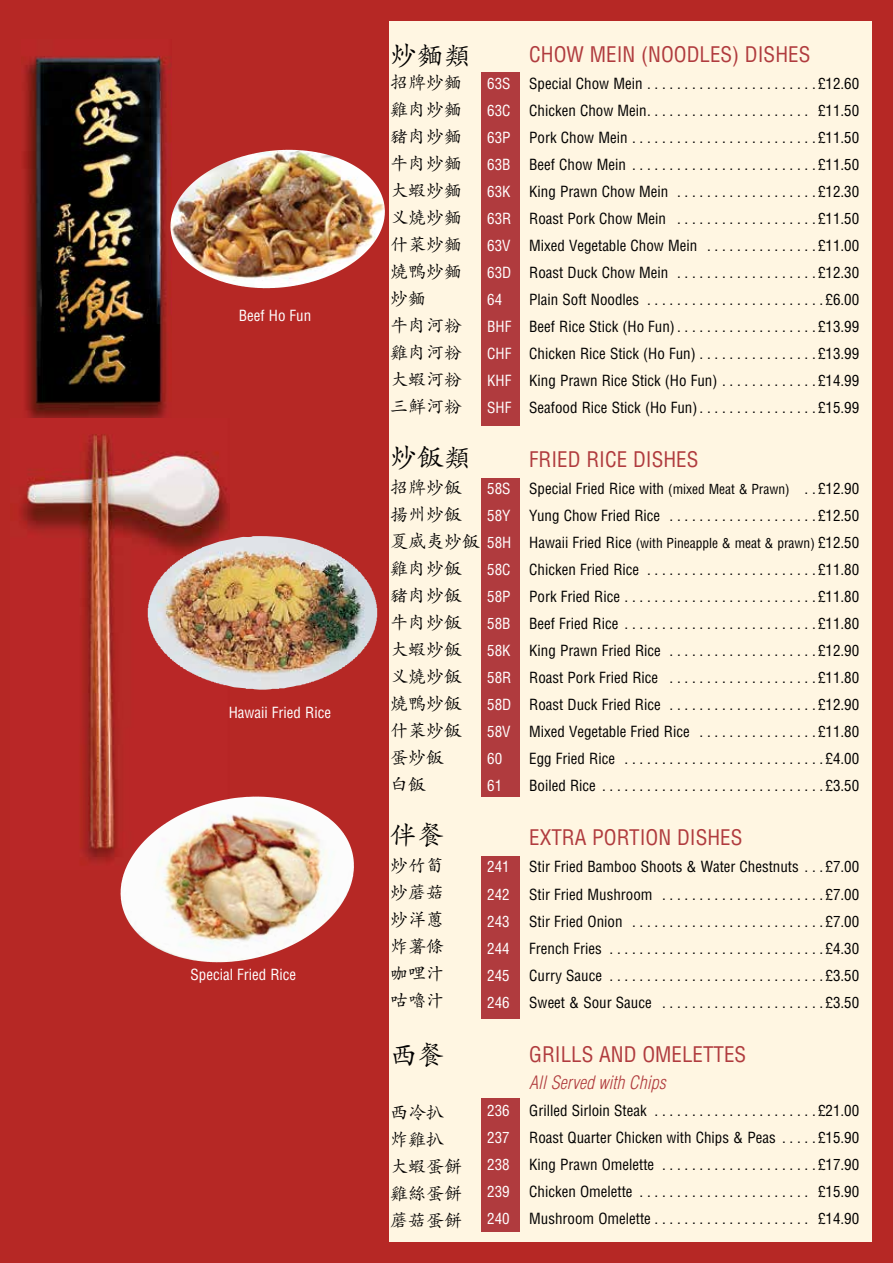
<style>
.page{position:relative;width:893px;height:1263px;background:#fff}
.page>*{position:absolute;margin:0;border:0;box-sizing:border-box;transform-origin:0 0}
.t1{font:27px "Adobe Kaiti Std";color:#000}
.t2{font:condensed 21px "Helvetica";color:#b03b3e}
.t3{font:18px/27px "Adobe Kaiti Std";color:#000}
.t4{font:italic 300 condensed 18px "Helvetica";color:#b03b3e}
.t5{font:condensed 15px/27px "Helvetica";color:#000;text-align:justify}
.t6{font:condensed 15px "Helvetica";color:#fff}
.t7{font:condensed 13.5px "Helvetica";color:#000}
.s1{color:#fff}
.s2{font-size:13.5px}
.s3{font-size:15px;color:#fff}
.s4{font-size:15px}
</style>
<div class="page">
<img style="left:0;top:0;width:893px;height:1263px">
<div style="left:389px;top:21px;width:483px;height:1221px;background:#fff6e2"></div>
<div style="left:481px;top:72px;width:38px;height:353px;background:#b03b3e"></div>
<div style="left:481px;top:478px;width:38px;height:319px;background:#b03b3e"></div>
<div style="left:481px;top:856px;width:38px;height:163px;background:#b03b3e"></div>
<div style="left:481px;top:1098px;width:38px;height:133px;background:#b03b3e"></div>
<img style="left:21px;top:39px;width:150px;height:380px">
<img style="left:11px;top:419px;width:218px;height:451px">
<img style="left:205px;top:150px;width:80px;height:24px">
<img style="left:148px;top:536px;width:179px;height:154px">
<img style="left:211px;top:796px;width:45px;height:7px">
<p class="t6" style="left:239px;top:306px;width:74px">Beef Ho Fun</p>
<p class="t6" style="left:229px;top:704px;width:104px">Hawaii Fried Rice</p>
<p class="t6" style="left:191px;top:965px;width:107px">Special Fried Rice</p>
<h1 class="t1" style="left:390px;top:39px;width:82px">炒麵類</h1>
<p class="t3" style="left:390px;top:69px;width:73px">招牌炒麵雞肉炒麵豬肉炒麵牛肉炒麵大蝦炒麵义燒炒麵什菜炒麵燒鴨炒麵炒麵<br>牛肉河粉雞肉河粉大蝦河粉三鮮河粉</p>
<h1 class="t1" style="left:390px;top:441px;width:82px">炒飯類</h1>
<p class="t3" style="left:390px;top:474px;width:91px">招牌炒飯揚州炒飯夏威夷炒飯雞肉炒飯豬肉炒飯牛肉炒飯大蝦炒飯义燒炒飯燒鴨炒飯什菜炒飯蛋炒飯<br>白飯</p>
<h1 class="t1" style="left:390px;top:819px;width:55px">伴餐</h1>
<p class="t3" style="left:390px;top:852px;width:55px;text-align:justify">炒竹筍炒蘑菇炒洋蔥炸薯條咖哩汁咕嚕汁</p>
<h1 class="t1" style="left:390px;top:1038px;width:55px">西餐</h1>
<p class="t3" style="left:390px;top:1099px;width:73px">西冷扒炸雞扒大蝦蛋餅雞絲蛋餅蘑菇蛋餅</p>
<h2 class="t2" style="left:529px;top:42px;width:283px">CHOW MEIN (NOODLES) DISHES</h2>
<p class="t5" style="left:487px;top:70px;width:373px"><span class="s1">63S</span> Special Chow Mein . . . . . . . . . . . . . . . . . . . . . . £12.60<br><span class="s1">63C</span> Chicken Chow Mein . . . . . . . . . . . . . . . . . . . . . . £11.50<br><span class="s1">63P</span> Pork Chow Mein . . . . . . . . . . . . . . . . . . . . . . . . £11.50<br><span class="s1">63B</span> Beef Chow Mein . . . . . . . . . . . . . . . . . . . . . . . . £11.50<br><span class="s1">63K</span> King Prawn Chow Mein . . . . . . . . . . . . . . . . . . £12.30<br><span class="s1">63R</span> Roast Pork Chow Mein . . . . . . . . . . . . . . . . . . £11.50<br><span class="s1">63V</span> Mixed Vegetable Chow Mein . . . . . . . . . . . . . . £11.00<br><span class="s1">63D</span> Roast Duck Chow Mein . . . . . . . . . . . . . . . . . . £12.30<br><span class="s1">64</span></p>
<p class="t5" style="left:487px;top:286px;width:373px;text-indent:42px">Plain Soft Noodles ........................£6.00<br><span class="s1">BHF</span> Beef Rice Stick (Ho Fun) . . . . . . . . . . . . . . . . . . £13.99<br><span class="s1">CHF</span> Chicken Rice Stick (Ho Fun) . . . . . . . . . . . . . . . £13.99<br><span class="s1">KHF</span> King Prawn Rice Stick (Ho Fun) . . . . . . . . . . . . £14.99<br><span class="s1">SHF</span> Seafood Rice Stick (Ho Fun) . . . . . . . . . . . . . . . £15.99</p>
<h2 class="t2" style="left:529px;top:447px;width:171px">FRIED RICE DISHES</h2>
<p class="t5" style="left:487px;top:475px;width:374px"><span class="s1">58S</span> Special Fried Rice with <span class="s2">(mixed Meat &amp; Prawn)</span> . £12.90<br><span class="s1">58Y</span> Yung Chow Fried Rice . . . . . . . . . . . . . . . . . . . £12.50</p>
<p class="t7" style="left:487px;top:535px;width:373px"><span class="s3">58H</span> <span class="s4">Hawaii Fried Rice</span> (with Pineapple &amp; meat &amp; prawn) <span class="s4">£12.50</span></p>
<p class="t5" style="left:487px;top:556px;width:373px"><span class="s1">58C</span> Chicken Fried Rice .......................£11.80<br><span class="s1">58P</span> Pork Fried Rice . . . . . . . . . . . . . . . . . . . . . . . . . £11.80<br><span class="s1">58B</span> Beef Fried Rice . . . . . . . . . . . . . . . . . . . . . . . . . £11.80<br><span class="s1">58K</span> King Prawn Fried Rice . . . . . . . . . . . . . . . . . . . £12.90<br><span class="s1">58R</span> Roast Pork Fried Rice . . . . . . . . . . . . . . . . . . . £11.80<br><span class="s1">58D</span> Roast Duck Fried Rice . . . . . . . . . . . . . . . . . . . £12.90<br><span class="s1">58V</span> Mixed Vegetable Fried Rice . . . . . . . . . . . . . . . £11.80<br><span class="s1">60</span></p>
<p class="t5" style="left:529px;top:745px;width:331px">Egg Fried Rice . . . . . . . . . . . . . . . . . . . . . . . . . . £4.00</p>
<p class="t6" style="left:487px;top:777px;width:16px">61</p>
<p class="t5" style="left:529px;top:772px;width:331px">Boiled Rice . . . . . . . . . . . . . . . . . . . . . . . . . . . . . £3.50</p>
<h2 class="t2" style="left:529px;top:825px;width:215px">EXTRA PORTION DISHES</h2>
<p class="t6" style="left:487px;top:858px;width:24px">241</p>
<p class="t5" style="left:529px;top:853px;width:331px">Stir Fried Bamboo Shoots &amp; Water Chestnuts . . £7. 00</p>
<p class="t6" style="left:487px;top:885px;width:24px">242</p>
<p class="t5" style="left:529px;top:880px;width:331px">Stir Fried Mushroom . . . . . . . . . . . . . . . . . . . . . £7.00</p>
<p class="t6" style="left:487px;top:912px;width:24px">243</p>
<p class="t5" style="left:529px;top:907px;width:331px">Stir Fried Onion . . . . . . . . . . . . . . . . . . . . . . . . . £7.00</p>
<p class="t6" style="left:487px;top:939px;width:24px">244</p>
<p class="t5" style="left:529px;top:934px;width:331px">French Fries .............................£4.30</p>
<p class="t6" style="left:487px;top:966px;width:24px">245</p>
<p class="t5" style="left:529px;top:961px;width:331px">Curry Sauce . . . . . . . . . . . . . . . . . . . . . . . . . . . . £3.50</p>
<p class="t6" style="left:487px;top:993px;width:24px">246</p>
<p class="t5" style="left:529px;top:988px;width:331px">Sweet &amp; Sour Sauce . . . . . . . . . . . . . . . . . . . . . £3.50</p>
<h2 class="t2" style="left:529px;top:1041px;width:218px">GRILLS AND OMELETTES</h2>
<p class="t4" style="left:529px;top:1071px;width:138px">All Served with Chips</p>
<p class="t6" style="left:487px;top:1101px;width:24px">236</p>
<p class="t5" style="left:529px;top:1096px;width:331px">Grilled Sirloin Steak ......................£21.00</p>
<p class="t6" style="left:487px;top:1128px;width:24px">237</p>
<p class="t5" style="left:529px;top:1123px;width:331px">Roast Quarter Chicken with Chips &amp; Peas . . . . £15.90</p>
<p class="t6" style="left:487px;top:1155px;width:24px">238</p>
<p class="t5" style="left:529px;top:1150px;width:331px">King Prawn Omelette .....................£17.90</p>
<p class="t6" style="left:487px;top:1182px;width:24px">239</p>
<p class="t5" style="left:529px;top:1177px;width:331px">Chicken Omelette . . . . . . . . . . . . . . . . . . . . . . . £15.90</p>
<p class="t6" style="left:487px;top:1209px;width:24px">240</p>
<p class="t5" style="left:529px;top:1204px;width:331px">Mushroom Omelette..................... £14.90</p>
</div>
